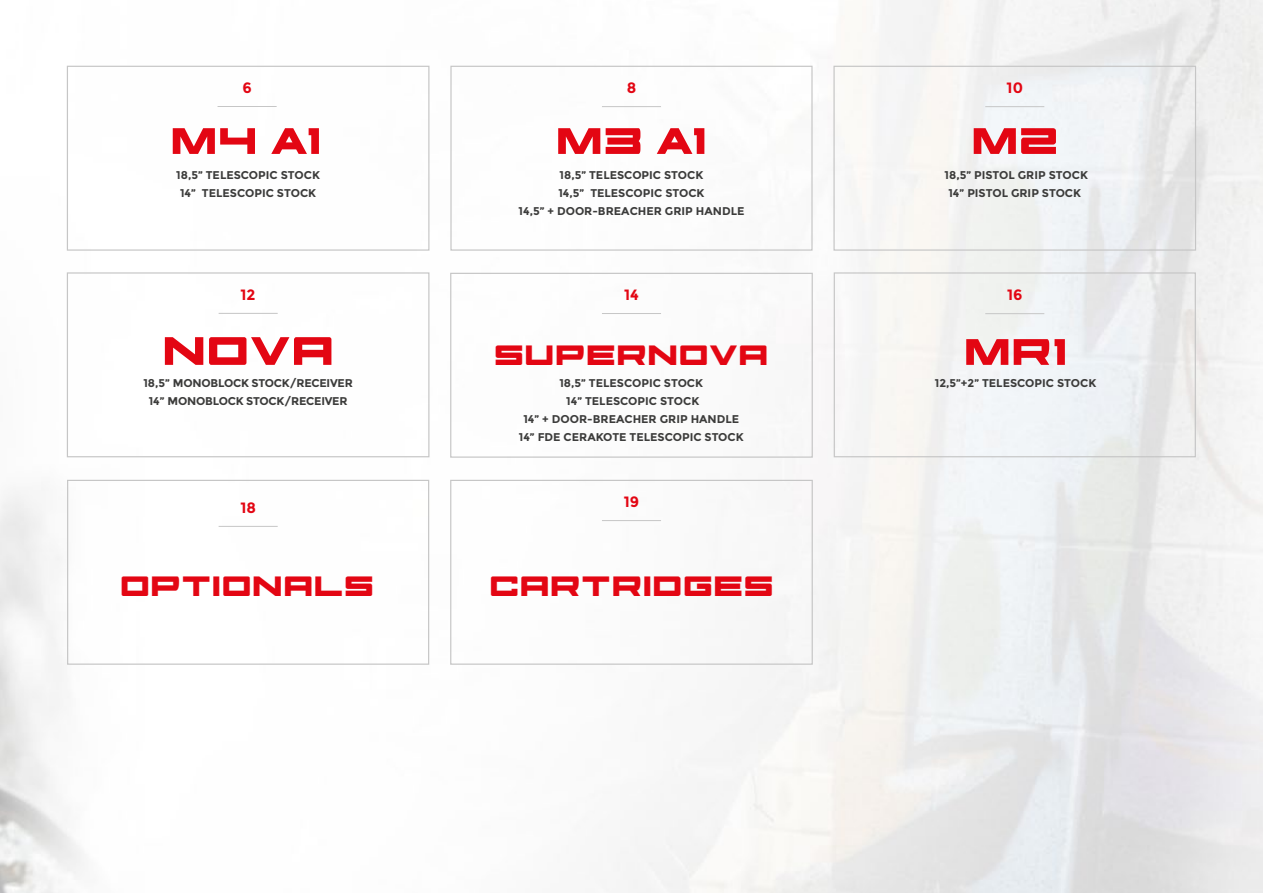
<style>
.page{position:relative;width:1263px;height:893px;background:#fff}
.page>*{position:absolute;margin:0;border:0;box-sizing:border-box;transform-origin:0 0}
.t1{font:68.1px "Future Forces";color:#e30613}
.t2{font:63.3px "Future Forces";color:#e30613}
.t3{font:48px "Future Forces";color:#e30613}
.t4{font:700 14.85px "Montserrat";color:#e30613}
.t5{font:700 11.25px/18px "Montserrat";color:#3c3c3b;text-align:center}
.t6{font:700 11.25px/18px "Montserrat";letter-spacing:-.02em;color:#3c3c3b;text-align:center}
</style>
<div class="page">
<div style="left:67px;top:66px;width:362px;height:185px;border:1px solid #c6c6c6"></div>
<div style="left:450px;top:273px;width:363px;height:185px;border:1px solid #c6c6c6"></div>
<div style="left:450px;top:480px;width:363px;height:185px;border:1px solid #c6c6c6"></div>
<div style="left:450px;top:66px;width:362px;height:185px;border:1px solid #c6c6c6"></div>
<div style="left:67px;top:480px;width:362px;height:185px;border:1px solid #c6c6c6"></div>
<div style="left:834px;top:272px;width:362px;height:185px;border:1px solid #c6c6c6"></div>
<div style="left:67px;top:272px;width:362px;height:185px;border:1px solid #c6c6c6"></div>
<div style="left:833px;top:66px;width:363px;height:185px;border:1px solid #c6c6c6"></div>
<hr style="left:218px;top:106px;width:59px;height:1px;background:#c6c6c6">
<hr style="left:985px;top:106px;width:59px;height:1px;background:#c6c6c6">
<hr style="left:602px;top:313px;width:59px;height:1px;background:#c6c6c6">
<hr style="left:602px;top:520px;width:59px;height:1px;background:#c6c6c6">
<hr style="left:219px;top:313px;width:59px;height:1px;background:#c6c6c6">
<hr style="left:985px;top:313px;width:59px;height:1px;background:#c6c6c6">
<hr style="left:602px;top:106px;width:59px;height:1px;background:#c6c6c6">
<hr style="left:219px;top:526px;width:59px;height:1px;background:#c6c6c6">
<h3 class="t4" style="left:242px;top:79px;width:11px">6</h3>
<h3 class="t4" style="left:1007px;top:79px;width:18px">10</h3>
<h3 class="t4" style="left:627px;top:79px;width:11px">8</h3>
<h2 class="t2" style="left:170px;top:95px;width:153px">m4 A1</h2>
<h2 class="t2" style="left:555px;top:95px;width:153px">m3 A1</h2>
<h2 class="t2" style="left:971px;top:95px;width:89px">m2</h2>
<p class="t5" style="left:176px;top:166px;width:145px">18,5” TELESCOPIC STOCK<br>14” TELESCOPIC STOCK</p>
<p class="t5" style="left:519px;top:166px;width:227px">18,5” TELESCOPIC STOCK<br>14,5” TELESCOPIC STOCK<br>14,5” + DOOR-BREACHER GRIP HANDLE</p>
<p class="t5" style="left:944px;top:166px;width:145px">18,5” PISTOL GRIP STOCK<br>14” PISTOL GRIP STOCK</p>
<h3 class="t4" style="left:241px;top:286px;width:17px">12</h3>
<h3 class="t4" style="left:1007px;top:286px;width:17px">16</h3>
<h3 class="t4" style="left:624px;top:286px;width:16px">14</h3>
<h1 class="t1" style="left:162px;top:302px;width:174px">nova</h1>
<h3 class="t3" style="left:494px;top:320px;width:276px">supernova</h3>
<h2 class="t2" style="left:963px;top:306px;width:105px">mr1</h2>
<p class="t6" style="left:143px;top:374px;width:211px">18,5” MONOBLOCK STOCK/RECEIVER<br>14” MONOBLOCK STOCK/RECEIVER</p>
<p class="t5" style="left:935px;top:374px;width:163px">12,5”+2” TELESCOPIC STOCK</p>
<p class="t5" style="left:519px;top:374px;width:226px">18,5” TELESCOPIC STOCK<br>14” TELESCOPIC STOCK<br>14” + DOOR-BREACHER GRIP HANDLE<br>14” FDE CERAKOTE TELESCOPIC STOCK</p>
<h3 class="t4" style="left:240px;top:499px;width:17px">18</h3>
<h3 class="t4" style="left:624px;top:493px;width:17px">19</h3>
<h3 class="t3" style="left:120px;top:551px;width:256px">Optionals</h3>
<h3 class="t3" style="left:489px;top:551px;width:286px">Cartridges</h3>
</div>
